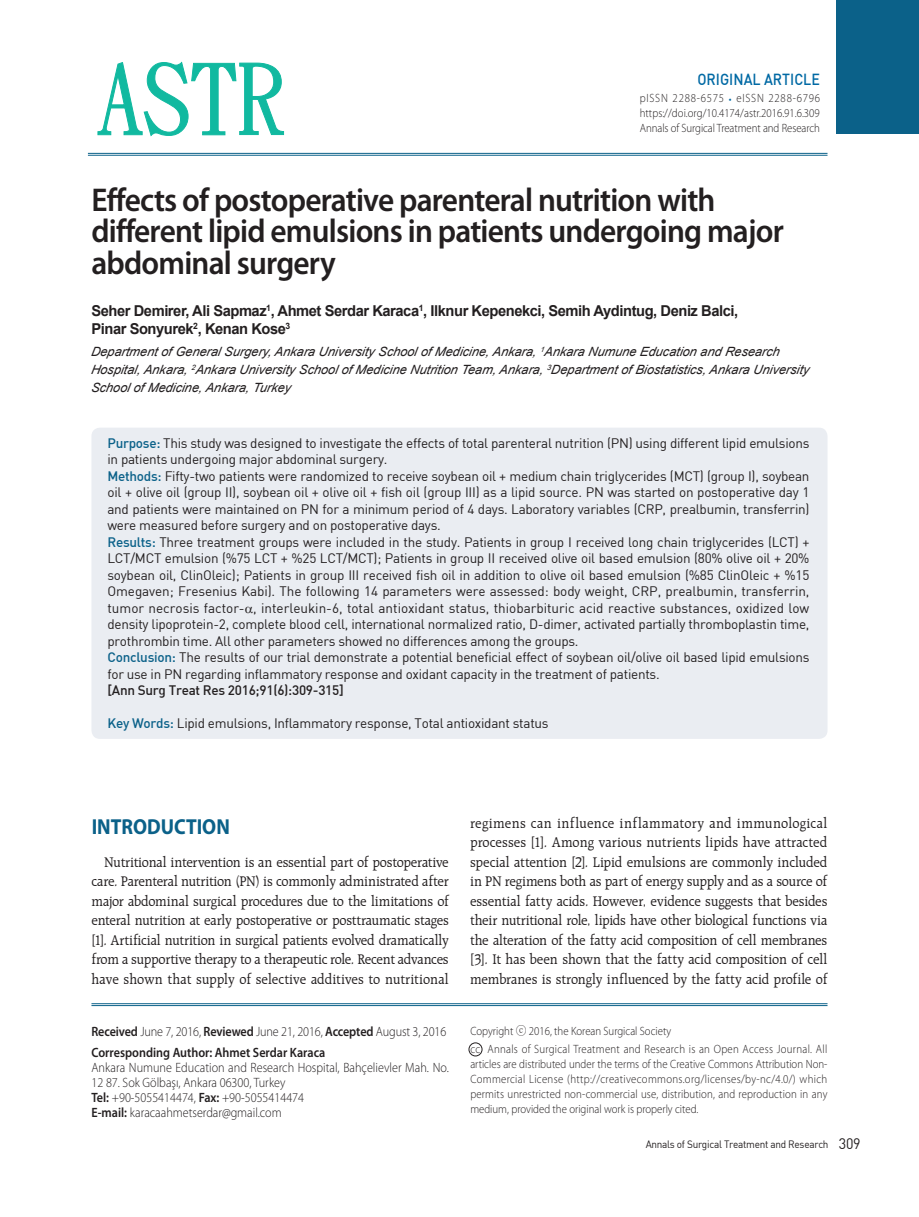
<style>
.page{position:relative;width:919px;height:1217px;background:#fff}
.page>*{position:absolute;margin:0;border:0;box-sizing:border-box;transform-origin:0 0}
.t1{font:600 33px/31.5px "Myriad Pro";letter-spacing:-.025em;color:#231f20;scale:.95 1}
.t2{font:700 21.75px "Myriad Pro";color:#0b6189;scale:.9 1}
.t3{font:15.75px "Dinmed";color:#0069a4;scale:.9 1}
.t4{font:15px/19.5px "Raleigh BT";letter-spacing:-.005em;color:#231f20;text-align:justify;scale:.94 1}
.t5{font:700 15px/18px "Arial";letter-spacing:-.03em;color:#231f20}
.t6{font:13.5px/16.5px "Dinreg";letter-spacing:-.02em;color:#231f20}
.t7{font:300 13.5px/15px "Myriad Pro";color:#231f20;scale:.9 1}
.t8{font:600 13.5px/21px "Myriad Pro";color:#231f20;scale:.9 1}
.t9{font:13.5px "Dinmed";letter-spacing:-.02em;color:#231f20}
.t10{font:italic 12.75px/18px "Arial";color:#231f20}
.t11{font:300 12px/15px "Myriad Pro";color:#231f20;text-align:justify;scale:.9 1}
.t12{font:300 12px/18px "Myriad Pro";letter-spacing:.025em;color:#231f20;scale:.9 1}
.t13{font:10.5px "Dinreg";letter-spacing:-.025em;color:#231f20;scale:.95 1}
.s1{font-size:12.45px;color:#0069a4}
.s2{font-family:"Dinmed";color:#0b6189}
.s3{font-weight:300}
.s4{font-weight:600}
.s5{font-family:"Ymjo 420";font-weight:400}
.s6{font-size:15px}
</style>
<div class="page">
<svg style="left:97px;top:61px;width:187px;height:76px"></svg>
<hr style="left:88px;top:153px;width:739px;height:1px;background:#0b6189">
<hr style="left:88px;top:155px;width:739px;height:1px;background:#0b6189">
<div style="left:91px;top:427px;width:736px;height:311px;background:#eaedf2;border-radius:9px"></div>
<div style="left:836px;top:0;width:82px;height:134px;background:#0b6189"></div>
<hr style="left:91px;top:1003px;width:736px;height:1px;background:#0b6189">
<hr style="left:91px;top:1005px;width:736px;height:1px;background:#0b6189">
<div style="left:468px;top:1042px;width:14px;height:13px;border:1px solid #231f20;border-radius:50%"></div>
<p class="t3" style="left:697px;top:69px;width:138px">ORIGINAL ARTICLE</p>
<p class="t11" style="left:639px;top:91px;width:202px">pISSN 2288-6575 <span class="s1">•</span> eISSN 2288-6796 https://doi.org/10.4174/astr.2016.91.6.309<br>Annals of Surgical Treatment and Research</p>
<h1 class="t1" style="left:91px;top:183px;width:730px">Effects of postoperative parenteral nutrition with different lipid emulsions in patients undergoing major abdominal surgery</h1>
<p class="t5" style="left:91px;top:302px;width:648px">Seher Demirer, Ali Sapmaz<sup>1</sup>, Ahmet Serdar Karaca<sup>1</sup>, Ilknur Kepenekci, Semih Aydintug, Deniz Balci,<br>Pinar Sonyurek<sup>2</sup>, Kenan Kose<sup>3</sup></p>
<p class="t10" style="left:91px;top:343px;width:722px">Department of General Surgery,Ankara University School of Medicine,Ankara, <sup>1</sup>Ankara Numune Education and Research<br>Hospital,Ankara, <sup>2</sup>Ankara University School of Medicine Nutrition Team,Ankara, <sup>3</sup>Department of Biostatistics,Ankara University<br>School of Medicine,Ankara,Turkey</p>
<p class="t6" style="left:107px;top:434px;width:703px"><span class="s2">Purpose:</span> This study was designed to investigate the effects of total parenteral nutrition (PN) using different lipid emulsions in patients undergoing major abdominal surgery.<br><span class="s2">Methods:</span> Fifty-two patients were randomized to receive soybean oil + medium chain triglycerides (MCT) (group I), soybean oil + olive oil (group II), soybean oil + olive oil + fish oil (group III) as a lipid source. PN was started on postoperative day 1 and patients were maintained on PN for a minimum period of 4 days. Laboratory variables (CRP, prealbumin, transferrin) were measured before surgery and on postoperative days.<br><span class="s2">Results:</span> Three treatment groups were included in the study. Patients in group I received long chain triglycerides (LCT) + LCT/MCT emulsion (%75 LCT + %25 LCT/MCT); Patients in group II received olive oil based emulsion (80% olive oil + 20% soybean oil, ClinOleic); Patients in group III received fish oil in addition to olive oil based emulsion (%85 ClinOleic + %15<br>Omegaven; Fresenius Kabi). The following 14 parameters were assessed: body weight, CRP, prealbumin, transferrin, tumor necrosis factor- , interleukin-6, total antioxidant status, thiobarbituric acid reactive substances, oxidized low density lipoprotein-2, complete blood cell, international normalized ratio, D-dimer, activated partially thromboplastin time, prothrombin time. All other parameters showed no differences among the groups.<br><span class="s2">Conclusion:</span> The results of our trial demonstrate a potential beneficial effect of soybean oil/olive oil based lipid emulsions for use in PN regarding inflammatory response and oxidant capacity in the treatment of patients.</p>
<p class="t9" style="left:107px;top:681px;width:238px">[Ann Surg Treat Res 2016;91(6):309-315]</p>
<p class="t6" style="left:107px;top:715px;width:442px"><span class="s2">Key Words:</span> Lipid emulsions, Inflammatory response, Total antioxidant status</p>
<h2 class="t2" style="left:92px;top:812px;width:155px">INTRODUCTION</h2>
<p class="t4" style="left:91px;top:851px;width:382px;text-indent:13px">Nutritional intervention is an essential part of postoperative care. Parenteral nutrition (PN) is commonly administrated after major abdominal surgical procedures due to the limitations of enteral nutrition at early postoperative or posttraumatic stages [1]. Artificial nutrition in surgical patients evolved dramatically from a supportive therapy to a therapeutic role. Recent advances have shown that supply of selective additives to nutritional</p>
<p class="t8" style="left:91px;top:1020px;width:396px">Received <span class="s3">June 7, 2016,</span> Reviewed <span class="s3">June 21, 2016,</span> Accepted <span class="s3">August 3, 2016<br></span>Corresponding Author: Ahmet Serdar Karaca</p>
<p class="t7" style="left:91px;top:1059px;width:398px">Ankara Numune Education and Research Hospital, Bahçelievler Mah. No.<br>12 87. Sok Gölbaşı, Ankara 06300, Turkey<br><span class="s4">Tel:</span> +90-5055414474, <span class="s4">Fax:</span> +90-5055414474<br><span class="s4">E-mail:</span> karacaahmetserdar@gmail.com</p>
<p class="t4" style="left:470px;top:812px;width:381px">regimens can influence inflammatory and immunological processes [1]. Among various nutrients lipids have attracted special attention [2]. Lipid emulsions are commonly included in PN regimens both as part of energy supply and as a source of essential fatty acids. However, evidence suggests that besides their nutritional role, lipids have other biological functions via the alteration of the fatty acid composition of cell membranes [3]. It has been shown that the fatty acid composition of cell membranes is strongly influenced by the fatty acid profile of</p>
<p class="t12" style="left:470px;top:1021px;width:398px">Copyright <span class="s5">ⓒ</span> 2016, the Korean Surgical Society<br>cc Annals of Surgical Treatment and Research is an Open Access Journal. All</p>
<p class="t11" style="left:470px;top:1055px;width:398px">articles are distributed under the terms of the Creative Commons Attribution Non-Commercial License (http://creativecommons.org/licenses/by-nc/4.0/) which permits unrestricted non-commercial use, distribution, and reproduction in any medium, provided the original work is properly cited.</p>
<p class="t13" style="left:645px;top:1137px;width:228px">Annals of Surgical Treatment and Research <span class="s6">309</span></p>
</div>
